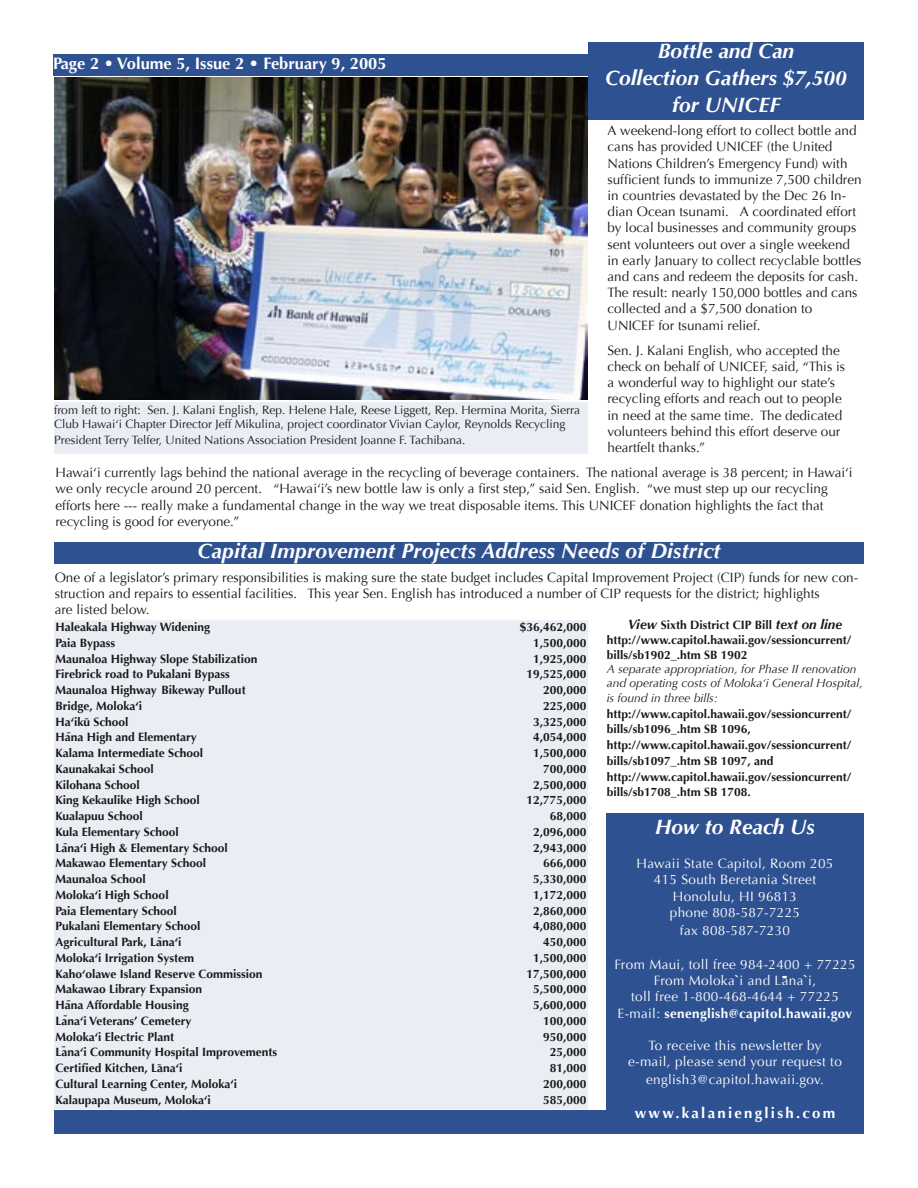
<style>
.page{position:relative;width:918px;height:1188px;background:#fff}
.page>*{position:absolute;margin:0;border:0;box-sizing:border-box;transform-origin:0 0}
.t1{font:italic 700 21px/27px "Optima";color:#fff;text-align:center}
.t2{font:18px "Optima";color:#fff}
.t3{font:700 18px "Optima";color:#fff}
.t4{font:700 16.5px "Optima";color:#fff}
.t5{font:700 15px "Optima";letter-spacing:.15em;color:#fff}
.t6{font:13.5px/16.2px "Optima";color:#191919}
.t7{font:13.5px/16.2px "Optima";letter-spacing:.025em;color:#fff;text-align:center}
.t8{font:700 12px/15.8px "Optima";color:#191919}
.t9{font:12px/14.4px "Optima";color:#191919}
.t10{font:italic 12px/14.4px "Optima";color:#191919}
.s1{font-style:italic;font-size:13.5px}
.s2{font-weight:700}
</style>
<div class="page">
<div style="left:54px;top:1111px;width:810px;height:23px;background:#2e5191"></div>
<img style="left:54px;top:77px;width:533px;height:323px">
<div style="left:54px;top:403px;width:534px;height:51px;background:#eaeef4"></div>
<div style="left:54px;top:620px;width:534px;height:489px;background:#eaeef4"></div>
<div style="left:53px;top:54px;width:811px;height:22px;background:#2e5191"></div>
<div style="left:588px;top:43px;width:276px;height:77px;background:#2e5191"></div>
<div style="left:54px;top:543px;width:810px;height:21px;background:#2e5191"></div>
<div style="left:606px;top:814px;width:258px;height:320px;background:#2e5191"></div>
<h1 class="t1" style="left:605px;top:38px;width:243px">Bottle and Can<br>Collection Gathers $7,500 for UNICEF</h1>
<p class="t6" style="left:607px;top:123px;width:256px">A weekend-long effort to collect bottle and cans has provided UNICEF (the United Nations Children’s Emergency Fund) with sufficient funds to immunize 7,500 children in countries devastated by the Dec 26 In&shy;dian Ocean tsunami. A coordinated effort by local businesses and community groups sent volunteers out over a single weekend in early January to collect recyclable bottles and cans and redeem the deposits for cash.<br>The result: nearly 150,000 bottles and cans collected and a $7,500 donation to UNICEF for tsunami relief.</p>
<p class="t6" style="left:608px;top:342px;width:239px">Sen. J. Kalani English, who accepted the check on behalf of UNICEF, said, “This is a wonderful way to highlight our state’s recycling efforts and reach out to people in need at the same time. The dedicated volunteers behind this effort deserve our heartfelt thanks.”</p>
<p class="t6" style="left:56px;top:465px;width:799px">Hawai‘i currently lags behind the national average in the recycling of beverage containers. The national average is 38 percent; in Hawai‘i we only recycle around 20 percent. “Hawai‘i’s new bottle law is only a first step,” said Sen. English. “we must step up our recycling efforts here --- really make a fundamental change in the way we treat disposable items. This UNICEF donation highlights the fact that recycling is good for everyone.”</p>
<p class="t4" style="left:53px;top:54px;width:335px">Page 2 • Volume 5, Issue 2 • February 9, 2005</p>
<p class="t9" style="left:54px;top:403px;width:528px">from left to right: Sen. J. Kalani English, Rep. Helene Hale, Reese Liggett, Rep. Hermina Morita, Sierra<br>Club Hawai‘i Chapter Director Jeff Mikulina, project coordinator Vivian Caylor, Reynolds Recycling</p>
<p class="t9" style="left:54px;top:433px;width:413px">President Terry Telfer, United Nations Association President Joanne F. Tachibana.</p>
<h1 class="t1" style="left:197px;top:538px;width:525px">Capital Improvement Projects Address Needs of District</h1>
<p class="t6" style="left:55px;top:569px;width:805px">One of a legislator’s primary responsibilities is making sure the state budget includes Capital Improvement Project (CIP) funds for new con&shy;struction and repairs to essential facilities. This year Sen. English has introduced a number of CIP requests for the district; highlights<br>are listed below.</p>
<p class="t8" style="left:607px;top:618px;width:246px;line-height:14.7px;text-indent:21px"><span class="s1">View</span> Sixth District CIP Bill <span class="s1">text on line </span>http://www.capitol.hawaii.gov/sessioncurrent/ bills/sb1902_.htm SB 1902</p>
<p class="t10" style="left:607px;top:662px;width:258px">A separate appropriation, for Phase II renovation and operating costs of Moloka‘i General Hospital, is found in three bills:</p>
<p class="t8" style="left:607px;top:706px;width:246px">http://www.capitol.hawaii.gov/sessioncurrent/ bills/sb1096_.htm SB 1096, http://www.capitol.hawaii.gov/sessioncurrent/ bills/sb1097_.htm SB 1097, and http://www.capitol.hawaii.gov/sessioncurrent/ bills/sb1708_.htm SB 1708.</p>
<p class="t8" style="left:56px;top:619px;width:156px">Haleakala Highway Widening</p>
<p class="t8" style="left:520px;top:619px;width:68px">$36,462,000</p>
<p class="t8" style="left:56px;top:635px;width:61px">Paia Bypass</p>
<p class="t8" style="left:533px;top:635px;width:55px">1,500,000</p>
<p class="t8" style="left:56px;top:651px;width:204px">Maunaloa Highway Slope Stabilization</p>
<p class="t8" style="left:533px;top:651px;width:55px">1,925,000</p>
<p class="t8" style="left:56px;top:667px;width:176px">Firebrick road to Pukalani Bypass</p>
<p class="t8" style="left:526px;top:667px;width:62px">19,525,000</p>
<p class="t8" style="left:56px;top:682px;width:192px">Maunaloa Highway Bikeway Pullout</p>
<p class="t8" style="left:543px;top:682px;width:45px">200,000</p>
<p class="t8" style="left:56px;top:698px;width:88px">Bridge, Moloka‘i</p>
<p class="t8" style="left:543px;top:698px;width:45px">225,000</p>
<p class="t8" style="left:56px;top:714px;width:75px">Ha‘iku School</p>
<p class="t8" style="left:533px;top:714px;width:55px">3,325,000</p>
<p class="t8" style="left:56px;top:730px;width:143px">Hana High and Elementary</p>
<p class="t8" style="left:533px;top:730px;width:55px">4,054,000</p>
<p class="t8" style="left:56px;top:745px;width:149px">Kalama Intermediate School</p>
<p class="t8" style="left:533px;top:745px;width:55px">1,500,000</p>
<p class="t8" style="left:56px;top:761px;width:100px">Kaunakakai School</p>
<p class="t8" style="left:543px;top:761px;width:45px">700,000</p>
<p class="t8" style="left:56px;top:777px;width:86px">Kilohana School</p>
<p class="t8" style="left:533px;top:777px;width:55px">2,500,000</p>
<p class="t8" style="left:56px;top:793px;width:146px">King Kekaulike High School</p>
<p class="t8" style="left:526px;top:793px;width:62px">12,775,000</p>
<p class="t8" style="left:56px;top:808px;width:89px">Kualapuu School</p>
<p class="t8" style="left:550px;top:808px;width:38px">68,000</p>
<p class="t8" style="left:56px;top:824px;width:125px">Kula Elementary School</p>
<p class="t8" style="left:533px;top:824px;width:55px">2,096,000</p>
<p class="t8" style="left:56px;top:840px;width:174px">Lana‘i High &amp; Elementary School</p>
<p class="t8" style="left:533px;top:840px;width:55px">2,943,000</p>
<p class="t8" style="left:56px;top:856px;width:152px">Makawao Elementary School</p>
<p class="t8" style="left:543px;top:856px;width:45px">666,000</p>
<p class="t8" style="left:56px;top:871px;width:92px">Maunaloa School</p>
<p class="t8" style="left:533px;top:871px;width:55px">5,330,000</p>
<p class="t8" style="left:56px;top:887px;width:115px">Moloka‘i High School</p>
<p class="t8" style="left:533px;top:887px;width:55px">1,172,000</p>
<p class="t8" style="left:56px;top:903px;width:123px">Paia Elementary School</p>
<p class="t8" style="left:533px;top:903px;width:55px">2,860,000</p>
<p class="t8" style="left:56px;top:919px;width:147px">Pukalani Elementary School</p>
<p class="t8" style="left:533px;top:919px;width:55px">4,080,000</p>
<p class="t8" style="left:56px;top:934px;width:128px">Agricultural Park, Lana‘i</p>
<p class="t8" style="left:543px;top:934px;width:45px">450,000</p>
<p class="t8" style="left:56px;top:950px;width:140px">Moloka‘i Irrigation System</p>
<p class="t8" style="left:533px;top:950px;width:55px">1,500,000</p>
<p class="t8" style="left:56px;top:966px;width:209px">Kaho‘olawe Island Reserve Commission</p>
<p class="t8" style="left:526px;top:966px;width:62px">17,500,000</p>
<p class="t8" style="left:56px;top:982px;width:148px">Makawao Library Expansion</p>
<p class="t8" style="left:533px;top:982px;width:55px">5,500,000</p>
<p class="t8" style="left:56px;top:997px;width:135px">Hana Affordable Housing</p>
<p class="t8" style="left:533px;top:997px;width:55px">5,600,000</p>
<p class="t8" style="left:56px;top:1013px;width:138px">Lana‘i Veterans’ Cemetery</p>
<p class="t8" style="left:543px;top:1013px;width:45px">100,000</p>
<p class="t8" style="left:56px;top:1029px;width:120px">Moloka‘i Electric Plant</p>
<p class="t8" style="left:543px;top:1029px;width:45px">950,000</p>
<p class="t8" style="left:56px;top:1045px;width:223px">Lana‘i Community Hospital Improvements</p>
<p class="t8" style="left:550px;top:1045px;width:38px">25,000</p>
<p class="t8" style="left:56px;top:1060px;width:129px">Certified Kitchen, Lana‘i</p>
<p class="t8" style="left:550px;top:1060px;width:38px">81,000</p>
<p class="t8" style="left:56px;top:1076px;width:183px">Cultural Learning Center, Moloka‘i</p>
<p class="t8" style="left:543px;top:1076px;width:45px">200,000</p>
<p class="t8" style="left:56px;top:1093px;width:157px">Kalaupapa Museum, Moloka‘i</p>
<p class="t8" style="left:543px;top:1093px;width:45px">585,000</p>
<p class="t6" style="left:84px;top:709px;width:6px">-</p>
<p class="t6" style="left:66px;top:724px;width:6px">-</p>
<h1 class="t1" style="left:655px;top:813px;width:161px">How to Reach Us</h1>
<p class="t7" style="left:637px;top:856px;width:198px">Hawaii State Capitol, Room 205<br>415 South Beretania Street<br>Honolulu, HI 96813<br>phone 808-587-7225</p>
<p class="t7" style="left:680px;top:922px;width:112px">fax 808-587-7230</p>
<p class="t7" style="left:614px;top:957px;width:243px">From Maui, toll free 984-2400 + 77225<br>From Moloka<span class="s2">`</span>i and Lana<span class="s2">`</span>i,<br>toll free 1-800-468-4644 + 77225<br>E-mail: <span class="s2">senenglish@capitol.hawaii.gov</span></p>
<p class="t7" style="left:628px;top:1038px;width:215px">To receive this newsletter by e-mail, please send your request to</p>
<p class="t7" style="left:646px;top:1072px;width:179px">english3@capitol.hawaii.gov.</p>
<p class="t5" style="left:635px;top:1105px;width:202px">www.kalanienglish.com</p>
<p class="t6" style="left:63px;top:835px;width:6px">-</p>
<p class="t6" style="left:158px;top:929px;width:6px">-</p>
<h2 class="t3" style="left:782px;top:965px;width:7px">-</h2>
<h2 class="t2" style="left:776px;top:984px;width:7px">-</h2>
<p class="t6" style="left:63px;top:992px;width:9px;line-height:15.5px">- -</p>
<p class="t6" style="left:62px;top:1038px;width:6px">-</p>
<p class="t6" style="left:157px;top:1055px;width:6px">-</p>
</div>
